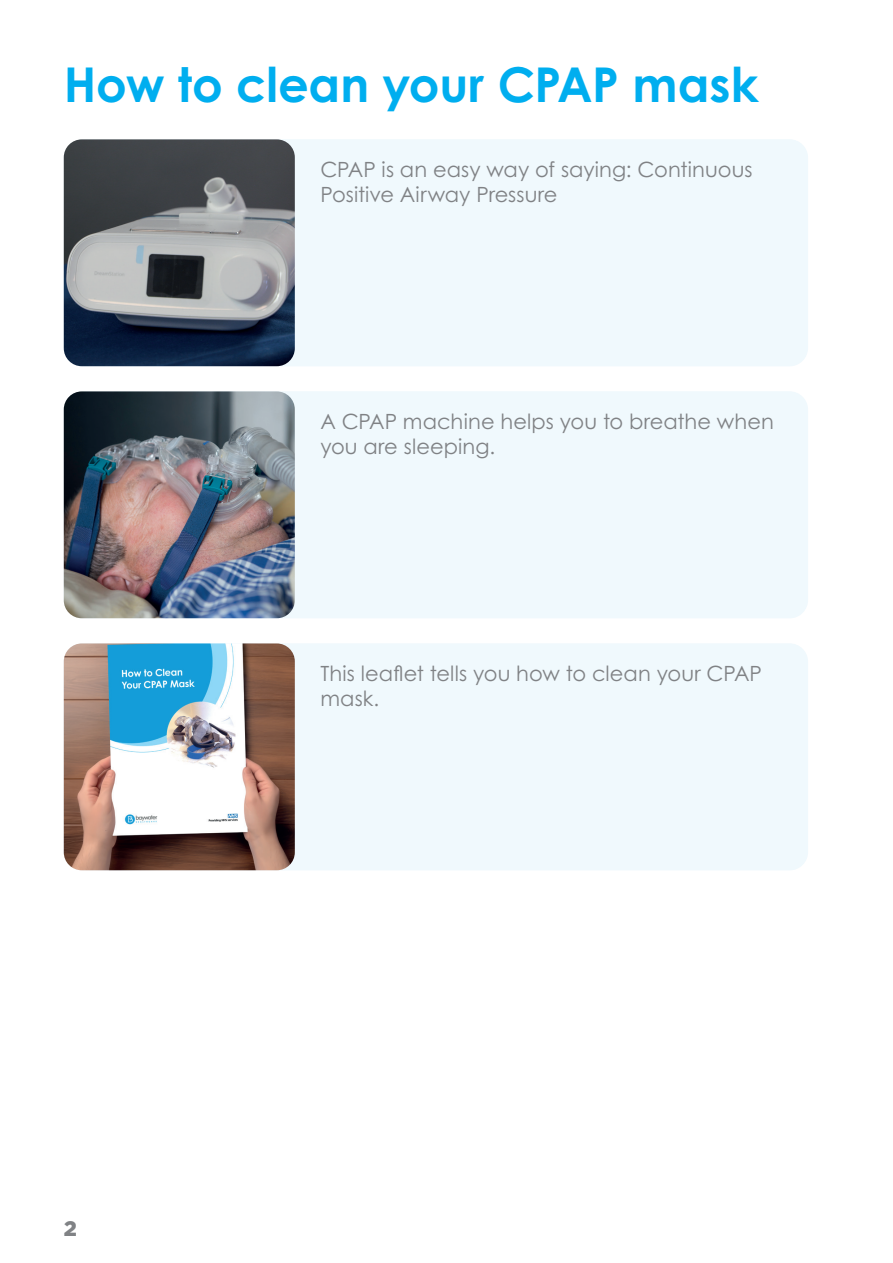
<style>
.page{position:relative;width:893px;height:1263px;background:#fff}
.page>*{position:absolute;margin:0;border:0;box-sizing:border-box;transform-origin:0 0}
.t1{font:700 48px "Century Gothic Pro";letter-spacing:-.005em;color:#00aeef}
.t2{font:21px/25.2px "Century Gothic Pro";letter-spacing:.005em;color:#808285}
.t3{font:900 21px "Gotham";color:#808285}
</style>
<div class="page">
<div style="left:64px;top:140px;width:743px;height:226px;background:#f0f9fd;border-radius:18px"></div>
<img style="left:64px;top:139px;width:231px;height:227px">
<div style="left:64px;top:392px;width:743px;height:226px;background:#f0f9fd;border-radius:18px"></div>
<img style="left:64px;top:391px;width:231px;height:227px">
<div style="left:64px;top:644px;width:743px;height:226px;background:#f0f9fd;border-radius:18px"></div>
<img style="left:64px;top:643px;width:231px;height:227px">
<h1 class="t1" style="left:64px;top:54px;width:696px">How to clean your CPAP mask</h1>
<p class="t2" style="left:320px;top:157px;width:434px">CPAP is an easy way of saying: Continuous<br>Positive Airway Pressure</p>
<p class="t2" style="left:320px;top:409px;width:455px">A CPAP machine helps you to breathe when you are sleeping.</p>
<p class="t3" style="left:64px;top:1216px;width:15px">2</p>
<p class="t2" style="left:320px;top:661px;width:443px">This leaflet tells you how to clean your CPAP mask.</p>
</div>
